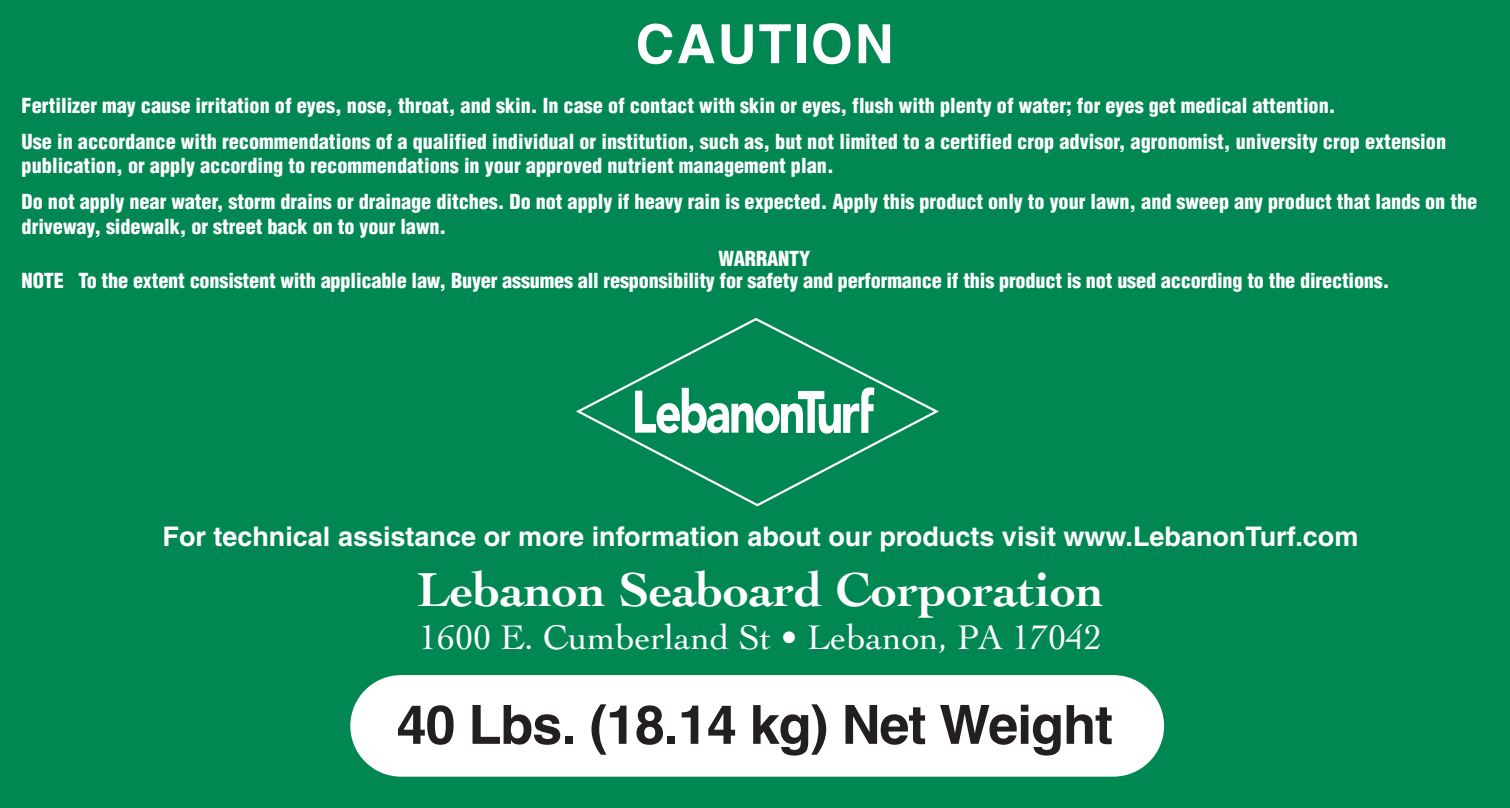
<style>
.page{position:relative;width:1510px;height:808px;background:#fff}
.page>*{position:absolute;margin:0;border:0;box-sizing:border-box;transform-origin:0 0}
.t1{font:700 54px "Helvetica";letter-spacing:-.02em;color:#231f20}
.t2{font:700 54px "Helvetica";letter-spacing:.04em;color:#fff}
.t3{font:700 49.95px "Cochin";color:#fff}
.t4{font:36px "Cochin";color:#fff}
.t5{font:700 27px "Helvetica";color:#fff}
.t6{font:900 condensed 20.25px/36px "Helvetica";color:#fff}
</style>
<div class="page">
<div style="left:0;top:0;width:1509px;height:808px;background:#008752"></div>
<div style="left:350px;top:675px;width:813px;height:101px;background:#fff"></div>
<svg style="left:576px;top:318px;width:363px;height:189px"></svg>
<svg style="left:635px;top:387px;width:239px;height:47px"></svg>
<p class="t2" style="left:635px;top:1px;width:259px">CAUTION</p>
<p class="t6" style="left:22px;top:87px;width:1425px">Fertilizer may cause irritation of eyes, nose, throat, and skin. In case of contact with skin or eyes, flush with plenty of water; for eyes get medical attention.<br>Use in accordance with recommendations of a qualified individual or institution, such as, but not limited to a certified crop advisor, agronomist, university crop extension</p>
<p class="t6" style="left:22px;top:148px;width:1456px">publication, or apply according to recommendations in your approved nutrient management plan.<br>Do not apply near water, storm drains or drainage ditches. Do not apply if heavy rain is expected. Apply this product only to your lawn, and sweep any product that lands on the</p>
<p class="t6" style="left:22px;top:209px;width:426px">driveway, sidewalk, or street back on to your lawn.</p>
<p class="t6" style="left:22px;top:247px;width:1368px;line-height:22.5px;text-indent:697px">WARRANTY<br>NOTE To the extent consistent with applicable law, Buyer assumes all responsibility for safety and performance if this product is not used according to the directions.</p>
<p class="t5" style="left:163px;top:520px;width:1197px">For technical assistance or more information about our products visit www.LebanonTurf.com</p>
<p class="t3" style="left:417px;top:560px;width:688px">Lebanon Seaboard Corporation</p>
<p class="t4" style="left:419px;top:617px;width:684px">1600 E. Cumberland St • Lebanon, PA 17042</p>
<p class="t1" style="left:396px;top:681px;width:718px">40 Lbs. (18.14 kg) Net Weight</p>
</div>
